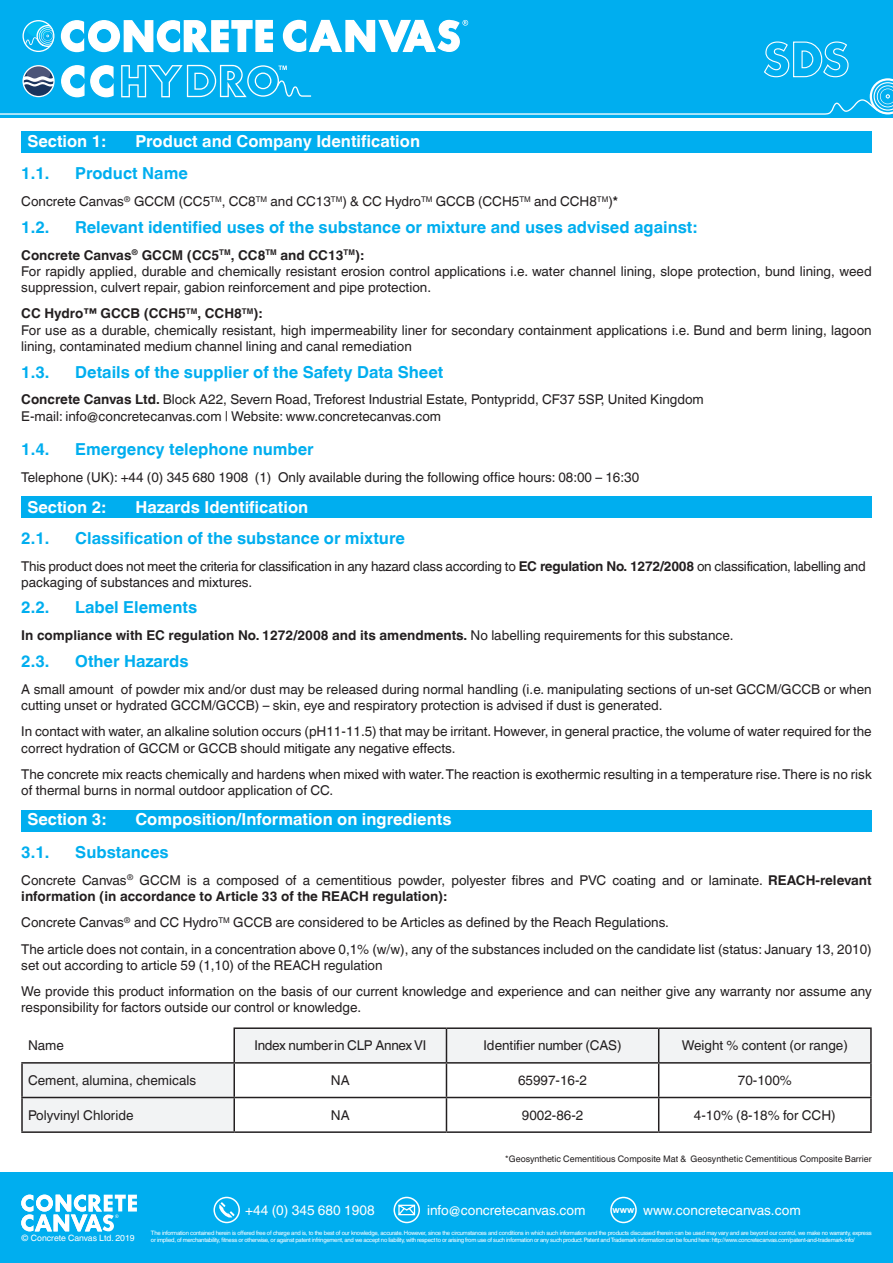
<style>
.page{position:relative;width:893px;height:1263px;background:#fff}
.page>*{position:absolute;margin:0;border:0;box-sizing:border-box;transform-origin:0 0}
.t1{font:700 16.5px "Helvetica World";color:#00aeef}
.t2{font:700 16.5px "Helvetica World";color:#fff}
.t3{font:13.65px "Helvetica World";color:#fff}
.t4{font:13.5px/16.2px "Helvetica World";color:#231f20}
.t5{font:13.5px/16.2px "Helvetica World";letter-spacing:-.02em;color:#231f20}
.t6{font:700 13.5px "Helvetica World";color:#231f20}
.t7{font:9px "Helvetica World";color:#231f20}
.t8{font:8.7px "Helvetica World";color:#fff}
.t9{font:6px/6.9px "Helvetica World";letter-spacing:-.04em;color:#fff}
.s1{font-weight:700}
.s2{font-weight:400}
.s3{font-family:"Arial";font-weight:700;font-size:9.3px}
</style>
<div class="page">
<div style="left:0;top:0;width:893px;height:117px;background:#00aeef"></div>
<div style="left:0;top:1173px;width:893px;height:90px;background:#00aeef"></div>
<div style="left:213px;top:1197px;width:27px;height:26px;border:2px solid #fff;border-radius:50%"></div>
<svg style="left:217px;top:1202px;width:18px;height:18px"></svg>
<div style="left:610px;top:1197px;width:27px;height:26px;border:2px solid #fff;border-radius:50%"></div>
<div style="left:393px;top:1197px;width:27px;height:26px;border:2px solid #fff;border-radius:50%"></div>
<svg style="left:397px;top:1203px;width:19px;height:13px"></svg>
<svg style="left:21px;top:1194px;width:116px;height:37px"></svg>
<div style="left:21px;top:132px;width:851px;height:21px;background:#00aeef"></div>
<div style="left:21px;top:496px;width:851px;height:22px;background:#00aeef"></div>
<div style="left:21px;top:810px;width:851px;height:21px;background:#00aeef"></div>
<svg style="left:0;top:20px;width:893px;height:95px"></svg>
<svg style="left:23px;top:1029px;width:847px;height:102px"></svg>
<hr style="left:233px;top:1027px;width:213px;height:2px;background:#231f20">
<hr style="left:233px;top:1029px;width:2px;height:33px;background:#231f20">
<hr style="left:446px;top:1027px;width:213px;height:2px;background:#231f20">
<hr style="left:446px;top:1029px;width:1px;height:33px;background:#231f20">
<hr style="left:659px;top:1027px;width:213px;height:2px;background:#231f20">
<hr style="left:658px;top:1029px;width:1px;height:33px;background:#231f20">
<hr style="left:870px;top:1029px;width:2px;height:33px;background:#231f20">
<hr style="left:21px;top:1062px;width:213px;height:1px;background:#231f20">
<hr style="left:21px;top:1063px;width:2px;height:34px;background:#231f20">
<hr style="left:234px;top:1062px;width:212px;height:1px;background:#231f20">
<hr style="left:233px;top:1063px;width:2px;height:34px;background:#231f20">
<hr style="left:446px;top:1062px;width:213px;height:1px;background:#231f20">
<hr style="left:446px;top:1063px;width:1px;height:34px;background:#231f20">
<hr style="left:659px;top:1062px;width:213px;height:1px;background:#231f20">
<hr style="left:658px;top:1063px;width:1px;height:34px;background:#231f20">
<hr style="left:870px;top:1063px;width:2px;height:34px;background:#231f20">
<hr style="left:21px;top:1097px;width:213px;height:1px;background:#231f20">
<hr style="left:21px;top:1098px;width:2px;height:33px;background:#231f20">
<hr style="left:234px;top:1097px;width:212px;height:1px;background:#231f20">
<hr style="left:233px;top:1098px;width:2px;height:33px;background:#231f20">
<hr style="left:446px;top:1097px;width:213px;height:1px;background:#231f20">
<hr style="left:446px;top:1098px;width:1px;height:33px;background:#231f20">
<hr style="left:659px;top:1097px;width:213px;height:1px;background:#231f20">
<hr style="left:658px;top:1098px;width:1px;height:33px;background:#231f20">
<hr style="left:870px;top:1098px;width:2px;height:33px;background:#231f20">
<hr style="left:21px;top:1131px;width:213px;height:2px;background:#231f20">
<hr style="left:234px;top:1131px;width:212px;height:2px;background:#231f20">
<hr style="left:446px;top:1131px;width:213px;height:2px;background:#231f20">
<hr style="left:659px;top:1131px;width:213px;height:2px;background:#231f20">
<p class="t2" style="left:27px;top:132px;width:80px">Section 1:</p>
<p class="t2" style="left:135px;top:132px;width:286px">Product and Company Identification</p>
<p class="t1" style="left:21px;top:164px;width:30px">1.1.</p>
<p class="t1" style="left:75px;top:164px;width:114px">Product Name</p>
<p class="t2" style="left:27px;top:133px;width:63px">CC Title</p>
<p class="t4" style="left:21px;top:193px;width:598px">Concrete Canvas<sup>®</sup> GCCM (CC5<sup>TM</sup>, CC8<sup>TM</sup> and CC13<sup>TM</sup>) &amp; CC Hydro<sup>TM</sup> GCCB (CCH5<sup>TM</sup> and CCH8<sup>TM</sup>)<span class="s1">*</span></p>
<p class="t1" style="left:21px;top:217px;width:30px">1.2.</p>
<p class="t1" style="left:75px;top:217px;width:623px">Relevant identified uses of the substance or mixture and uses advised against:</p>
<p class="t6" style="left:21px;top:247px;width:344px">Concrete Canvas<sup>®</sup> GCCM (CC5<sup>TM</sup>, CC8<sup>TM</sup> and CC13<sup>TM</sup>):</p>
<p class="t4" style="left:21px;top:263px;width:852px">For rapidly applied, durable and chemically resistant erosion control applications i.e. water channel lining, slope protection, bund lining, weed suppression, culvert repair, gabion reinforcement and pipe protection.</p>
<p class="t6" style="left:21px;top:306px;width:242px">CC Hydro™ GCCB (CCH5<sup>TM</sup>, CCH8<sup>TM</sup>):</p>
<p class="t4" style="left:21px;top:322px;width:852px">For use as a durable, chemically resistant, high impermeability liner for secondary containment applications i.e. Bund and berm lining, lagoon lining, contaminated medium channel lining and canal remediation</p>
<p class="t1" style="left:21px;top:362px;width:30px">1.3.</p>
<p class="t1" style="left:75px;top:362px;width:370px">Details of the supplier of the Safety Data Sheet</p>
<p class="t4" style="left:21px;top:392px;width:684px"><span class="s1">Concrete Canvas Ltd.</span> Block A22, Severn Road, Treforest Industrial Estate, Pontypridd, CF37 5SP, United Kingdom</p>
<p class="t4" style="left:21px;top:408px;width:421px">E-mail: info@concretecanvas.com | Website: www.concretecanvas.com</p>
<p class="t1" style="left:21px;top:439px;width:30px">1.4.</p>
<p class="t1" style="left:75px;top:439px;width:240px">Emergency telephone number</p>
<p class="t4" style="left:21px;top:469px;width:619px">Telephone (UK): +44 (0) 345 680 1908 (1) Only available during the following office hours: 08:00 – 16:30</p>
<p class="t2" style="left:27px;top:497px;width:80px">Section 2:</p>
<p class="t2" style="left:135px;top:497px;width:174px">Hazards Identification</p>
<p class="t1" style="left:21px;top:528px;width:30px">2.1.</p>
<p class="t1" style="left:75px;top:528px;width:331px">Classification of the substance or mixture</p>
<p class="t5" style="left:21px;top:558px;width:846px">This product does not meet the criteria for classification in any hazard class according to <span class="s1">EC regulation No. 1272/2008</span> on classification, labelling and packaging of substances and mixtures.</p>
<p class="t1" style="left:21px;top:598px;width:30px">2.2.</p>
<p class="t1" style="left:75px;top:598px;width:123px">Label Elements</p>
<p class="t6" style="left:21px;top:628px;width:714px">In compliance with EC regulation No. 1272/2008 and its amendments. <span class="s2">No labelling requirements for this substance.</span></p>
<p class="t1" style="left:21px;top:651px;width:30px">2.3.</p>
<p class="t1" style="left:75px;top:651px;width:115px">Other Hazards</p>
<p class="t4" style="left:21px;top:681px;width:852px">A small amount of powder mix and/or dust may be released during normal handling (i.e. manipulating sections of un-set GCCM/GCCB or when cutting unset or hydrated GCCM/GCCB) – skin, eye and respiratory protection is advised if dust is generated.</p>
<p class="t4" style="left:21px;top:723px;width:852px">In contact with water, an alkaline solution occurs (pH11-11.5) that may be irritant. However, in general practice, the volume of water required for the correct hydration of GCCM or GCCB should mitigate any negative effects.</p>
<p class="t4" style="left:21px;top:766px;width:852px">The concrete mix reacts chemically and hardens when mixed with water. The reaction is exothermic resulting in a temperature rise. There is no risk of thermal burns in normal outdoor application of CC.</p>
<p class="t2" style="left:27px;top:810px;width:80px">Section 3:</p>
<p class="t2" style="left:135px;top:810px;width:318px">Composition/Information on ingredients</p>
<p class="t1" style="left:21px;top:842px;width:30px">3.1.</p>
<p class="t1" style="left:75px;top:842px;width:95px">Substances</p>
<p class="t4" style="left:21px;top:872px;width:852px">Concrete Canvas<sup>®</sup> GCCM is a composed of a cementitious powder, polyester fibres and PVC coating and or laminate. <span class="s1">REACH-relevant information (in accordance to Article 33 of the REACH regulation):</span></p>
<p class="t4" style="left:21px;top:914px;width:649px">Concrete Canvas<sup>®</sup> and CC Hydro<sup>TM</sup> GCCB are considered to be Articles as defined by the Reach Regulations.</p>
<p class="t4" style="left:21px;top:941px;width:852px">The article does not contain, in a concentration above 0,1% (w/w), any of the substances included on the candidate list (status: January 13, 2010) set out according to article 59 (1,10) of the REACH regulation</p>
<p class="t4" style="left:21px;top:983px;width:852px">We provide this product information on the basis of our current knowledge and experience and can neither give any warranty nor assume any responsibility for factors outside our control or knowledge.</p>
<p class="t4" style="left:28px;top:1037px;width:37px">Name</p>
<p class="t5" style="left:254px;top:1037px;width:173px">Index numberin CLP Annex VI</p>
<p class="t4" style="left:483px;top:1037px;width:140px">Identifier number (CAS)</p>
<p class="t4" style="left:682px;top:1037px;width:167px">Weight % content (or range)</p>
<p class="t4" style="left:28px;top:1072px;width:170px">Cement, alumina, chemicals</p>
<p class="t4" style="left:331px;top:1072px;width:20px">NA</p>
<p class="t4" style="left:518px;top:1072px;width:71px">65997-16-2</p>
<p class="t4" style="left:738px;top:1072px;width:56px">70-100%</p>
<p class="t4" style="left:28px;top:1107px;width:107px">Polyvinyl Chloride</p>
<p class="t4" style="left:331px;top:1107px;width:20px">NA</p>
<p class="t4" style="left:522px;top:1107px;width:63px">9002-86-2</p>
<p class="t4" style="left:694px;top:1107px;width:143px">4-10% (8-18% for CCH)</p>
<p class="t7" style="left:505px;top:1154px;width:368px">*Geosynthetic Cementitious Composite Mat &amp; Geosynthetic Cementitious Composite Barrier</p>
<p class="t3" style="left:245px;top:1202px;width:131px">+44 (0) 345 680 1908</p>
<p class="t3" style="left:427px;top:1202px;width:160px">info@concretecanvas.com</p>
<p class="t3" style="left:613px;top:1202px;width:190px"><span class="s3">www</span> www.concretecanvas.com</p>
<p class="t8" style="left:21px;top:1233px;width:115px">© Concrete Canvas Ltd. 2019</p>
<p class="t9" style="left:151px;top:1229px;width:722px">The information contained herein is offered free of charge and is, to the best of our knowledge, accurate. However, since the circumstances and conditions in which such information and the products discussed therein can be used may vary and are beyond our control, we make no warranty, express or implied, of merchantability, fitness or otherwise, or against patent infringement, and we accept no liability, with respect to or arising from use of such information or any such product. Patent and Trademark information can be found here: http://www.concretecanvas.com/patent-and-trademark-info/</p>
</div>
